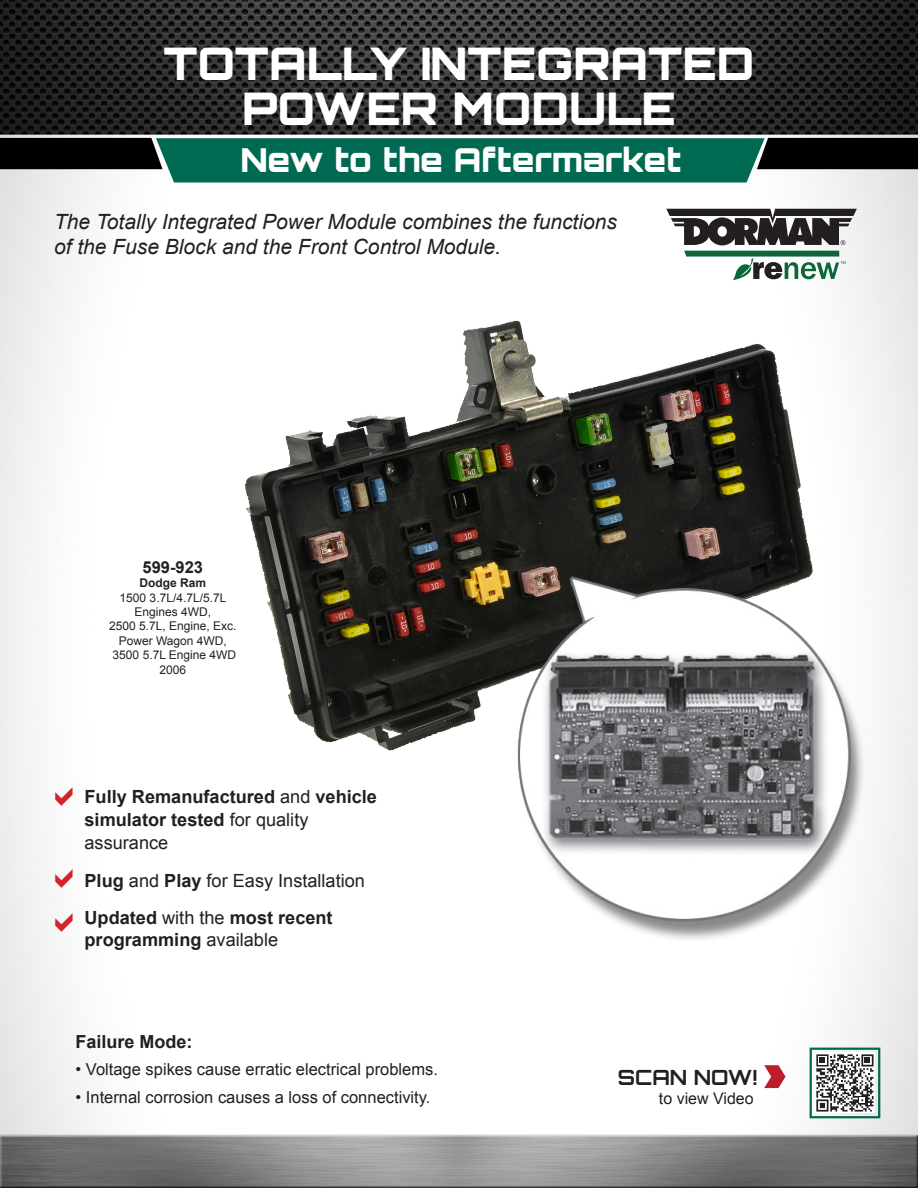
<style>
.page{position:relative;width:918px;height:1188px;background:#fff}
.page>*{position:absolute;margin:0;border:0;box-sizing:border-box;transform-origin:0 0}
.t1{font:900 45px/45px "Orbitron";color:#fff;text-align:center}
.t2{font:900 33px "Orbitron";color:#fff}
.t3{font:italic 21px/25.2px "Arial";color:#231f20}
.t4{font:700 21px "Orbitron";color:#231f20}
.t5{font:700 18.15px/23.1px "Arial";color:#231f20}
.t6{font:18.15px "Arial";color:#231f20}
.t7{font:700 18px "Arial";color:#231f20}
.t8{font:16.5px "Arial";color:#231f20}
.t9{font:700 16.5px "Arial";color:#231f20}
.t10{font:15.9px "Arial";color:#231f20}
.t11{font:12px/14.4px "Arial";color:#231f20;text-align:center}
.t12{font:4.2px "Myriad Pro";color:#006951}
.s1{font-weight:700}
.s2{font-weight:400}
</style>
<div class="page">
<img style="left:0;top:0;width:918px;height:1188px">
<svg style="left:156px;top:138px;width:609px;height:45px;background:#0a6e57"></svg>
<img style="left:370px;top:320px;width:140px;height:116px">
<img style="left:493px;top:568px;width:387px;height:388px">
<svg style="left:666px;top:209px;width:191px;height:36px"></svg>
<svg style="left:684px;top:251px;width:155px;height:29px"></svg>
<div style="left:815px;top:1053px;width:60px;height:60px;background:#fff"></div>
<svg style="left:816px;top:1054px;width:58px;height:58px"></svg>
<div style="left:810px;top:1048px;width:70px;height:70px;border:2px solid #006951"></div>
<svg style="left:764px;top:1065px;width:22px;height:23px"></svg>
<svg style="left:55px;top:787px;width:18px;height:19px"></svg>
<svg style="left:55px;top:869px;width:18px;height:19px"></svg>
<svg style="left:55px;top:913px;width:18px;height:19px"></svg>
<p class="t1" style="left:164px;top:41px;width:592px">TOTALLY INTEGRATED<br>POWER MODULE</p>
<p class="t2" style="left:240px;top:140px;width:442px">New to the Aftermarket</p>
<p class="t3" style="left:54px;top:209px;width:564px">The Totally Integrated Power Module combines the functions of the Fuse Block and the Front Control Module.</p>
<p class="t12" style="left:841px;top:260px;width:7px">TM</p>
<p class="t9" style="left:143px;top:556px;width:62px">599-923</p>
<p class="t11" style="left:109px;top:576px;width:129px"><span class="s1">Dodge Ram<br></span>1500 3.7L/4.7L/5.7L<br>Engines 4WD,<br>2500 5.7L, Engine, Exc.<br>Power Wagon 4WD,<br>3500 5.7L Engine 4WD<br>2006</p>
<p class="t5" style="left:85px;top:786px;width:294px">Fully Remanufactured <span class="s2">and</span> vehicle simulator tested <span class="s2">for quality assurance</span></p>
<p class="t6" style="left:85px;top:869px;width:282px"><span class="s1">Plug</span> and <span class="s1">Play</span> for Easy Installation</p>
<p class="t5" style="left:85px;top:907px;width:250px;line-height:21.8px">Updated <span class="s2">with the</span> most recent programming <span class="s2">available</span></p>
<p class="t7" style="left:76px;top:1029px;width:119px">Failure Mode:</p>
<p class="t8" style="left:76px;top:1059px;width:364px">• Voltage spikes cause erratic electrical problems.</p>
<p class="t8" style="left:76px;top:1087px;width:356px">• Internal corrosion causes a loss of connectivity.</p>
<p class="t4" style="left:618px;top:1065px;width:141px">SCAN NOW!</p>
<p class="t10" style="left:659px;top:1088px;width:96px">to view Video</p>
</div>
